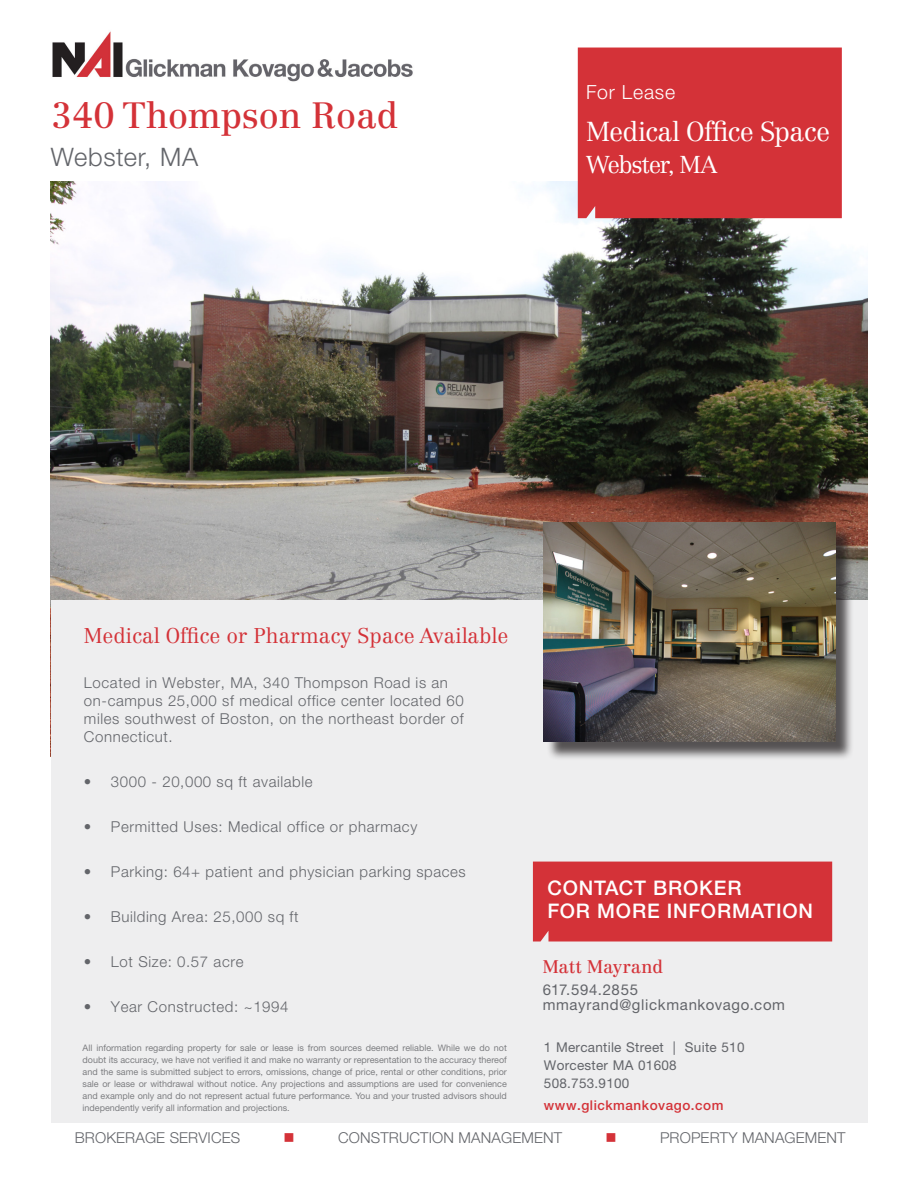
<style>
.page{position:relative;width:918px;height:1188px;background:#fff}
.page>*{position:absolute;margin:0;border:0;box-sizing:border-box;transform-origin:0 0}
.t1{font:36px "Centennial LT Std";color:#d43238}
.t2{font:300 27px "Centennial LT Std";letter-spacing:-.02em;color:#fff}
.t3{font:300 25.5px "Helvetica Neue LT Std";letter-spacing:.025em;color:#63656a}
.t4{font:300 24px "Centennial LT Std";letter-spacing:-.045em;color:#fff}
.t5{font:300 21px "Centennial LT Std";color:#d43238}
.t6{font:500 20.1px "Helvetica Neue LT Std";letter-spacing:.04em;color:#fff}
.t7{font:300 19.5px "Helvetica Neue LT Std";letter-spacing:.04em;color:#fff}
.t8{font:18px "Centennial LT Std";letter-spacing:-.005em;color:#d43238}
.t9{font:300 15px/18px "Helvetica Neue LT Std";letter-spacing:.04em;color:#63656a}
.t10{font:300 15px "Helvetica Neue LT Std";letter-spacing:.01em;color:#63656a}
.t11{font:15px "Helvetica Neue LT Std";letter-spacing:.045em;color:#63656a}
.t12{font:15px "Wingdings";color:#d43238}
.t13{font:13.5px "Helvetica Neue LT Std";letter-spacing:.02em;color:#63656a}
.t14{font:500 13.5px "Helvetica Neue LT Std";letter-spacing:.04em;color:#d43238}
.t15{font:9px/12.1px "Helvetica Neue LT Std";color:#7d7e81;text-align:justify}
</style>
<div class="page">
<img style="left:51px;top:181px;width:817px;height:419px">
<div style="left:51px;top:600px;width:817px;height:523px;background:#eeeeef"></div>
<img style="left:52px;top:31px;width:361px;height:51px">
<div style="left:578px;top:48px;width:264px;height:170px;background:#d43238"></div>
<div style="left:533px;top:862px;width:299px;height:80px;background:#d43238"></div>
<div style="left:546px;top:525px;width:308px;height:235px;background:#231f20;opacity:.75"></div>
<img style="left:544px;top:523px;width:292px;height:219px">
<p class="t1" style="left:51px;top:94px;width:349px">340 Thompson Road</p>
<p class="t3" style="left:51px;top:141px;width:149px">Webster, MA</p>
<p class="t7" style="left:586px;top:80px;width:90px">For Lease</p>
<p class="t2" style="left:586px;top:116px;width:245px">Medical Office Space</p>
<p class="t4" style="left:586px;top:151px;width:133px">Webster, MA</p>
<p class="t5" style="left:84px;top:623px;width:426px">Medical Office or Pharmacy Space Available</p>
<p class="t9" style="left:84px;top:673px;width:381px">Located in Webster, MA, 340 Thompson Road is an on-campus 25,000 sf medical office center located 60 miles southwest of Boston, on the northeast border of Connecticut.</p>
<p class="t9" style="left:84px;top:772px;width:230px">• 3000 - 20,000 sq ft available</p>
<p class="t9" style="left:84px;top:817px;width:335px">• Permitted Uses: Medical office or pharmacy</p>
<p class="t9" style="left:84px;top:862px;width:383px">• Parking: 64+ patient and physician parking spaces</p>
<p class="t9" style="left:84px;top:907px;width:216px">• Building Area: 25,000 sq ft</p>
<p class="t9" style="left:84px;top:952px;width:161px">• Lot Size: 0.57 acre</p>
<p class="t9" style="left:84px;top:997px;width:206px">• Year Constructed: ~1994</p>
<p class="t6" style="left:547px;top:876px;width:196px">CONTACT BROKER</p>
<p class="t6" style="left:547px;top:899px;width:267px">FOR MORE INFORMATION</p>
<p class="t8" style="left:543px;top:956px;width:122px">Matt Mayrand</p>
<p class="t11" style="left:543px;top:981px;width:97px">617.594.2855</p>
<p class="t11" style="left:543px;top:996px;width:244px">mmayrand@glickmankovago.com</p>
<p class="t15" style="left:83px;top:1041px;width:426px">All information regarding property for sale or lease is from sources deemed reliable. While we do not doubt its accuracy, we have not verified it and make no warranty or representation to the accuracy thereof and the same is submitted subject to errors, omissions, change of price, rental or other conditions, prior sale or lease or withdrawal without notice. Any projections and assumptions are used for convenience and example only and do not represent actual future performance. You and your trusted advisors should independently verify all information and projections.</p>
<p class="t13" style="left:544px;top:1039px;width:202px">1 Mercantile Street | Suite 510</p>
<p class="t13" style="left:544px;top:1057px;width:134px">Worcester MA 01608</p>
<p class="t13" style="left:544px;top:1075px;width:87px">508.753.9100</p>
<p class="t14" style="left:544px;top:1097px;width:181px">www.glickmankovago.com</p>
<p class="t10" style="left:75px;top:1129px;width:167px">BROKERAGE SERVICES</p>
<p class="t12" style="left:284px;top:1130px;width:13px">■</p>
<p class="t10" style="left:338px;top:1129px;width:225px">CONSTRUCTION MANAGEMENT</p>
<p class="t12" style="left:605px;top:1130px;width:13px">■</p>
<p class="t10" style="left:660px;top:1129px;width:187px">PROPERTY MANAGEMENT</p>
</div>
